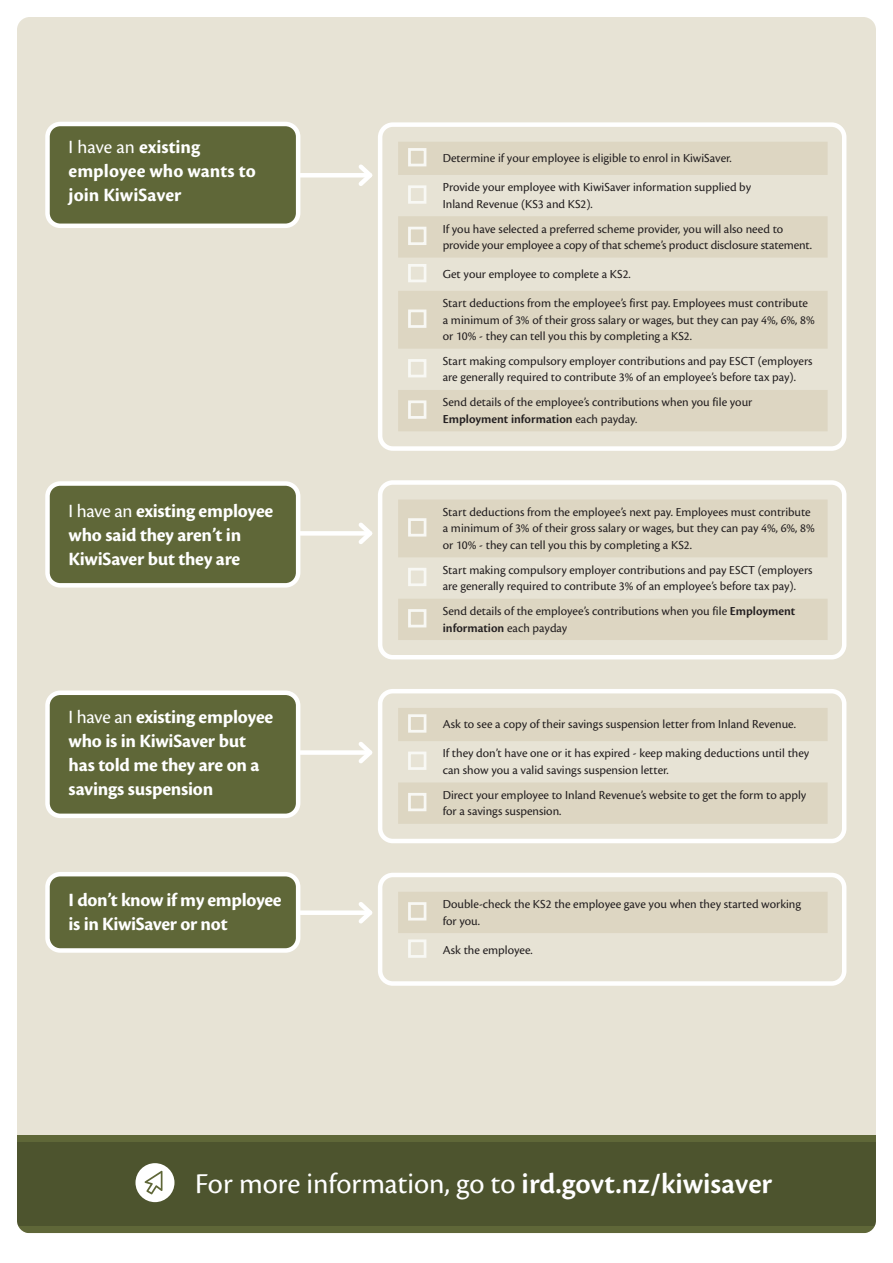
<style>
.page{position:relative;width:893px;height:1263px;background:#fff}
.page>*{position:absolute;margin:0;border:0;box-sizing:border-box;transform-origin:0 0}
.t1{font:30px "Cronos Pro";letter-spacing:-.005em;color:#fff}
.t2{font:700 19.5px/24px "Cronos Pro";letter-spacing:-.015em;color:#fff}
.t3{font:12.75px/16.5px "Cronos Pro";color:#231f20}
.s1{font-weight:400}
.s2{font-weight:600}
</style>
<div class="page">
<div style="left:17px;top:17px;width:859px;height:1216px;background:#e7e3d5;border-radius:13px"></div>
<div style="left:17px;top:1135px;width:859px;height:98px;background:#5f6738"></div>
<div style="left:17px;top:1143px;width:859px;height:83px;background:#4d542e"></div>
<div style="left:378px;top:122px;width:468px;height:329px;border:4px solid #fff;border-radius:13px"></div>
<div style="left:378px;top:480px;width:468px;height:179px;border:4px solid #fff;border-radius:13px"></div>
<div style="left:378px;top:689px;width:468px;height:154px;border:4px solid #fff;border-radius:13px"></div>
<div style="left:378px;top:873px;width:468px;height:113px;border:4px solid #fff;border-radius:13px"></div>
<div style="left:48px;top:483px;width:250px;height:102px;background:#5f6738;border-radius:13px"></div>
<div style="left:45px;top:481px;width:255px;height:107px;border:4px solid #fff;border-radius:13px"></div>
<div style="left:299px;top:531px;width:71px;height:5px;background:#fff"></div>
<svg style="left:354px;top:522px;width:19px;height:22px"></svg>
<div style="left:48px;top:124px;width:250px;height:102px;background:#5f6738;border-radius:13px"></div>
<div style="left:45px;top:122px;width:255px;height:106px;border:4px solid #fff;border-radius:13px"></div>
<div style="left:299px;top:173px;width:71px;height:5px;background:#fff"></div>
<svg style="left:354px;top:164px;width:19px;height:22px"></svg>
<div style="left:299px;top:750px;width:71px;height:5px;background:#fff"></div>
<svg style="left:354px;top:742px;width:19px;height:21px"></svg>
<div style="left:48px;top:874px;width:250px;height:76px;background:#5f6738;border-radius:13px"></div>
<div style="left:45px;top:872px;width:255px;height:81px;border:4px solid #fff;border-radius:13px"></div>
<div style="left:299px;top:910px;width:71px;height:5px;background:#fff"></div>
<svg style="left:354px;top:902px;width:19px;height:22px"></svg>
<div style="left:48px;top:693px;width:250px;height:123px;background:#5f6738;border-radius:13px"></div>
<div style="left:45px;top:690px;width:255px;height:128px;border:4px solid #fff;border-radius:13px"></div>
<div style="left:135px;top:1163px;width:39px;height:39px;background:#fff;border-radius:50%"></div>
<svg style="left:145px;top:1171px;width:17px;height:23px"></svg>
<svg style="left:398px;top:142px;width:430px;height:289px;fill:#ddd6c2"></svg>
<div style="left:408px;top:148px;width:18px;height:18px;border:3px solid #f8f8f4"></div>
<div style="left:408px;top:185px;width:18px;height:19px;border:3px solid #f8f8f4"></div>
<div style="left:408px;top:227px;width:18px;height:18px;border:3px solid #f8f8f4"></div>
<div style="left:408px;top:264px;width:18px;height:18px;border:3px solid #f8f8f4"></div>
<div style="left:408px;top:309px;width:18px;height:19px;border:3px solid #f8f8f4"></div>
<div style="left:408px;top:359px;width:18px;height:18px;border:3px solid #f8f8f4"></div>
<div style="left:408px;top:400px;width:18px;height:19px;border:3px solid #f8f8f4"></div>
<svg style="left:398px;top:500px;width:430px;height:140px;fill:#ddd6c2"></svg>
<div style="left:408px;top:518px;width:18px;height:18px;border:3px solid #f8f8f4"></div>
<div style="left:408px;top:568px;width:18px;height:18px;border:3px solid #f8f8f4"></div>
<div style="left:408px;top:609px;width:18px;height:18px;border:3px solid #f8f8f4"></div>
<svg style="left:398px;top:708px;width:430px;height:116px;fill:#ddd6c2"></svg>
<div style="left:408px;top:714px;width:18px;height:19px;border:3px solid #f8f8f4"></div>
<div style="left:408px;top:751px;width:18px;height:19px;border:3px solid #f8f8f4"></div>
<div style="left:408px;top:793px;width:18px;height:18px;border:3px solid #f8f8f4"></div>
<div style="left:398px;top:892px;width:430px;height:41px;background:#ddd6c2"></div>
<div style="left:408px;top:902px;width:18px;height:18px;border:3px solid #f8f8f4"></div>
<div style="left:408px;top:939px;width:18px;height:19px;border:3px solid #f8f8f4"></div>
<h2 class="t2" style="left:69px;top:135px;width:189px"><span class="s1">I have an</span> existing employee who wants to join KiwiSaver</h2>
<h2 class="t2" style="left:69px;top:499px;width:206px"><span class="s1">I have an</span> existing employee who said they aren’t in<br>KiwiSaver but they are</h2>
<h2 class="t2" style="left:69px;top:705px;width:206px"><span class="s1">I have an</span> existing employee who is in KiwiSaver but has told me they are on a savings suspension</h2>
<h2 class="t2" style="left:69px;top:888px;width:214px">I don’t know if my employee is in KiwiSaver or not</h2>
<p class="t3" style="left:443px;top:150px;width:290px">Determine if your employee is eligible to enrol in KiwiSaver.</p>
<p class="t3" style="left:443px;top:179px;width:310px">Provide your employee with KiwiSaver information supplied by<br>Inland Revenue (KS3 and KS2).</p>
<p class="t3" style="left:443px;top:220px;width:371px">If you have selected a preferred scheme provider, you will also need to provide your employee a copy of that scheme’s product disclosure statement.</p>
<p class="t3" style="left:443px;top:266px;width:189px">Get your employee to complete a KS2.</p>
<p class="t3" style="left:443px;top:295px;width:373px">Start deductions from the employee’s first pay. Employees must contribute a minimum of 3% of their gross salary or wages, but they can pay 4%, 6%, 8% or 10% - they can tell you this by completing a KS2.</p>
<p class="t3" style="left:443px;top:353px;width:371px">Start making compulsory employer contributions and pay ESCT (employers are generally required to contribute 3% of an employee’s before tax pay).</p>
<p class="t3" style="left:443px;top:394px;width:311px">Send details of the employee’s contributions when you file your<br><span class="s2">Employment information</span> each payday.</p>
<p class="t3" style="left:443px;top:504px;width:373px">Start deductions from the employee’s next pay. Employees must contribute a minimum of 3% of their gross salary or wages, but they can pay 4%, 6%, 8% or 10% - they can tell you this by completing a KS2.</p>
<p class="t3" style="left:443px;top:561px;width:371px">Start making compulsory employer contributions and pay ESCT (employers are generally required to contribute 3% of an employee’s before tax pay).</p>
<p class="t3" style="left:443px;top:603px;width:354px">Send details of the employee’s contributions when you file <span class="s2">Employment information</span> each payday</p>
<p class="t3" style="left:443px;top:716px;width:355px">Ask to see a copy of their savings suspension letter from Inland Revenue.</p>
<p class="t3" style="left:443px;top:745px;width:368px">If they don’t have one or it has expired - keep making deductions until they can show you a valid savings suspension letter.</p>
<p class="t3" style="left:443px;top:787px;width:365px">Direct your employee to Inland Revenue’s website to get the form to apply for a savings suspension.</p>
<p class="t3" style="left:443px;top:896px;width:360px">Double-check the KS2 the employee gave you when they started working for you.</p>
<p class="t3" style="left:443px;top:941px;width:92px">Ask the employee.</p>
<h1 class="t1" style="left:195px;top:1166px;width:579px">For more information, go to <span class="s2">ird.govt.nz/kiwisaver</span></h1>
</div>
